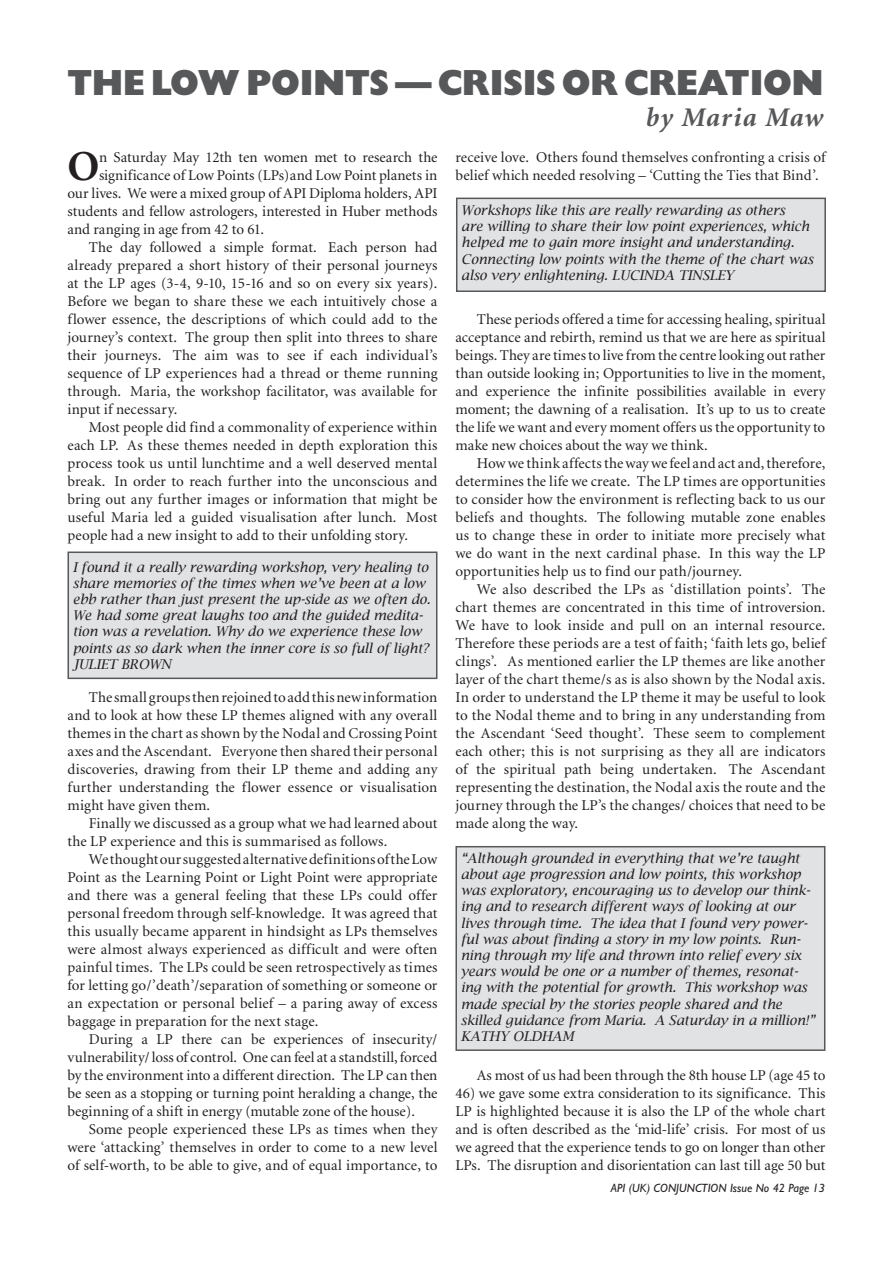
<style>
.page{position:relative;width:893px;height:1263px;background:#fff}
.page>*{position:absolute;margin:0;border:0;box-sizing:border-box;transform-origin:0 0}
.t1{font:700 42.75px "Minion";color:#231f20}
.t2{font:36px "Gill Sans Extra Bold Display";color:#57585a}
.t3{font:italic 700 27px "Minion";letter-spacing:.05em;color:#57585a}
.t4{font:15px/18px "Minion";letter-spacing:.005em;color:#231f20;text-align:justify}
.t5{font:italic 13.5px/16.2px "Lucida Bright";color:#231f20}
.t6{font:italic 12px "Gill Sans";color:#231f20}
</style>
<div class="page">
<div style="left:68px;top:552px;width:369px;height:126px;background:#e1e2e4"></div>
<div style="left:67px;top:551px;width:370px;height:128px;border:2px solid #57585a"></div>
<div style="left:456px;top:847px;width:369px;height:203px;background:#e1e2e4"></div>
<div style="left:455px;top:846px;width:370px;height:205px;border:2px solid #57585a"></div>
<div style="left:457px;top:198px;width:368px;height:93px;background:#e1e2e4"></div>
<div style="left:456px;top:198px;width:370px;height:94px;border:2px solid #57585a"></div>
<h2 class="t2" style="left:68px;top:61px;width:757px">THE LOW POINTS — CRISIS OR CREATION</h2>
<h3 class="t3" style="left:646px;top:104px;width:179px">by Maria Maw</h3>
<h1 class="t1" style="left:68px;top:145px;width:33px">O</h1>
<p class="t4" style="left:99px;top:149px;width:340px">n Saturday May 12th ten women met to research the</p>
<p class="t4" style="left:455px;top:149px;width:371px">receive love. Others found themselves confronting a crisis of belief which needed resolving – ‘Cutting the Ties that Bind’.</p>
<p class="t4" style="left:99px;top:167px;width:340px">significance of Low Points (LPs)and Low Point planets in</p>
<p class="t4" style="left:68px;top:185px;width:371px">our lives. We were a mixed group of API Diploma holders, API</p>
<p class="t4" style="left:67px;top:203px;width:371px">students and fellow astrologers, interested in Huber methods</p>
<p class="t4" style="left:67px;top:221px;width:198px">and ranging in age from 42 to 61.</p>
<p class="t4" style="left:89px;top:239px;width:350px">The day followed a simple format. Each person had</p>
<p class="t4" style="left:67px;top:257px;width:371px">already prepared a short history of their personal journeys</p>
<p class="t4" style="left:67px;top:275px;width:372px">at the LP ages (3-4, 9-10, 15-16 and so on every six years).</p>
<p class="t4" style="left:67px;top:293px;width:371px">Before we began to share these we each intuitively chose a</p>
<p class="t4" style="left:67px;top:311px;width:371px">flower essence, the descriptions of which could add to the</p>
<p class="t4" style="left:67px;top:329px;width:372px">journey’s context. The group then split into threes to share</p>
<p class="t4" style="left:68px;top:347px;width:371px">their journeys. The aim was to see if each individual’s</p>
<p class="t4" style="left:67px;top:365px;width:372px">sequence of LP experiences had a thread or theme running</p>
<p class="t4" style="left:67px;top:383px;width:371px">through. Maria, the workshop facilitator, was available for</p>
<p class="t4" style="left:67px;top:401px;width:111px">input if necessary.</p>
<p class="t4" style="left:89px;top:419px;width:350px">Most people did find a commonality of experience within</p>
<p class="t4" style="left:67px;top:437px;width:371px">each LP. As these themes needed in depth exploration this</p>
<p class="t4" style="left:67px;top:455px;width:371px">process took us until lunchtime and a well deserved mental</p>
<p class="t4" style="left:68px;top:473px;width:371px">break. In order to reach further into the unconscious and</p>
<p class="t4" style="left:68px;top:491px;width:371px">bring out any further images or information that might be</p>
<p class="t4" style="left:67px;top:509px;width:371px">useful Maria led a guided visualisation after lunch. Most</p>
<p class="t4" style="left:67px;top:527px;width:342px">people had a new insight to add to their unfolding story.</p>
<p class="t5" style="left:461px;top:202px;width:354px">Workshops like this are really rewarding as others<br>are willing to share their low point experiences, which helped me to gain more insight and understanding.<br>Connecting low points with the theme of the chart was also very enlightening. LUCINDA TINSLEY</p>
<p class="t4" style="left:455px;top:311px;width:371px;text-indent:21px">These periods offered a time for accessing healing, spiritual acceptance and rebirth, remind us that we are here as spiritual beings. They are times to live from the centre looking out rather than outside looking in; Opportunities to live in the moment, and experience the infinite possibilities available in every moment; the dawning of a realisation. It’s up to us to create the life we want and every moment offers us the opportunity to make new choices about the way we think.</p>
<p class="t4" style="left:455px;top:455px;width:371px;text-indent:21px">How we think affects the way we feel and act and, therefore, determines the life we create. The LP times are opportunities to consider how the environment is reflecting back to us our beliefs and thoughts. The following mutable zone enables us to change these in order to initiate more precisely what we do want in the next cardinal phase. In this way the LP opportunities help us to find our path/journey.</p>
<p class="t4" style="left:455px;top:581px;width:371px;text-indent:21px">We also described the LPs as ‘distillation points’. The chart themes are concentrated in this time of introversion.<br>We have to look inside and pull on an internal resource.<br>Therefore these periods are a test of faith; ‘faith lets go, belief clings’. As mentioned earlier the LP themes are like another layer of the chart theme/s as is also shown by the Nodal axis.<br>In order to understand the LP theme it may be useful to look to the Nodal theme and to bring in any understanding from the Ascendant ‘Seed thought’. These seem to complement each other; this is not surprising as they all are indicators of the spiritual path being undertaken. The Ascendant representing the destination, the Nodal axis the route and the journey through the LP’s the changes/ choices that need to be made along the way.</p>
<p class="t5" style="left:73px;top:559px;width:359px">I found it a really rewarding workshop, very healing to share memories of the times when we’ve been at a low ebb rather than just present the up-side as we often do.<br>We had some great laughs too and the guided medita&shy;tion was a revelation. Why do we experience these low points as so dark when the inner core is so full of light?<br>JULIET BROWN</p>
<p class="t4" style="left:67px;top:689px;width:371px;text-indent:21px">The small groups then rejoined to add this new information and to look at how these LP themes aligned with any overall themes in the chart as shown by the Nodal and Crossing Point axes and the Ascendant. Everyone then shared their personal discoveries, drawing from their LP theme and adding any further understanding the flower essence or visualisation might have given them.</p>
<p class="t4" style="left:67px;top:815px;width:371px;text-indent:21px">Finally we discussed as a group what we had learned about the LP experience and this is summarised as follows.</p>
<p class="t4" style="left:67px;top:851px;width:371px;text-indent:21px">We thought our suggested alternative definitions of the Low Point as the Learning Point or Light Point were appropriate and there was a general feeling that these LPs could offer personal freedom through self-knowledge. It was agreed that this usually became apparent in hindsight as LPs themselves were almost always experienced as difficult and were often painful times. The LPs could be seen retrospectively as times for letting go/’death’/separation of something or someone or an expectation or personal belief – a paring away of excess baggage in preparation for the next stage.</p>
<p class="t4" style="left:67px;top:1031px;width:371px;text-indent:21px">During a LP there can be experiences of insecurity/ vulnerability/ loss of control. One can feel at a standstill, forced by the environment into a different direction. The LP can then be seen as a stopping or turning point heralding a change, the beginning of a shift in energy (mutable zone of the house).</p>
<p class="t4" style="left:68px;top:1121px;width:371px;text-indent:21px">Some people experienced these LPs as times when they were ‘attacking’ themselves in order to come to a new level of self-worth, to be able to give, and of equal importance, to</p>
<p class="t5" style="left:461px;top:850px;width:356px">“Although grounded in everything that we’re taught about age progression and low points, this workshop was exploratory, encouraging us to develop our think&shy;ing and to research different ways of looking at our lives through time. The idea that I found very power&shy;ful was about finding a story in my low points. Run&shy;ning through my life and thrown into relief every six years would be one or a number of themes, resonat&shy;ing with the potential for growth. This workshop was made special by the stories people shared and the skilled guidance from Maria. A Saturday in a million!” KATHY OLDHAM</p>
<p class="t4" style="left:477px;top:1067px;width:350px">As most of us had been through the 8th house LP (age 45 to</p>
<p class="t4" style="left:455px;top:1085px;width:371px">46) we gave some extra consideration to its significance. This LP is highlighted because it is also the LP of the whole chart and is often described as the ‘mid-life’ crisis. For most of us we agreed that the experience tends to go on longer than other LPs. The disruption and disorientation can last till age 50 but</p>
<p class="t6" style="left:611px;top:1181px;width:216px">API (UK) CONJUNCTION Issue No 42 Page 13</p>
</div>
